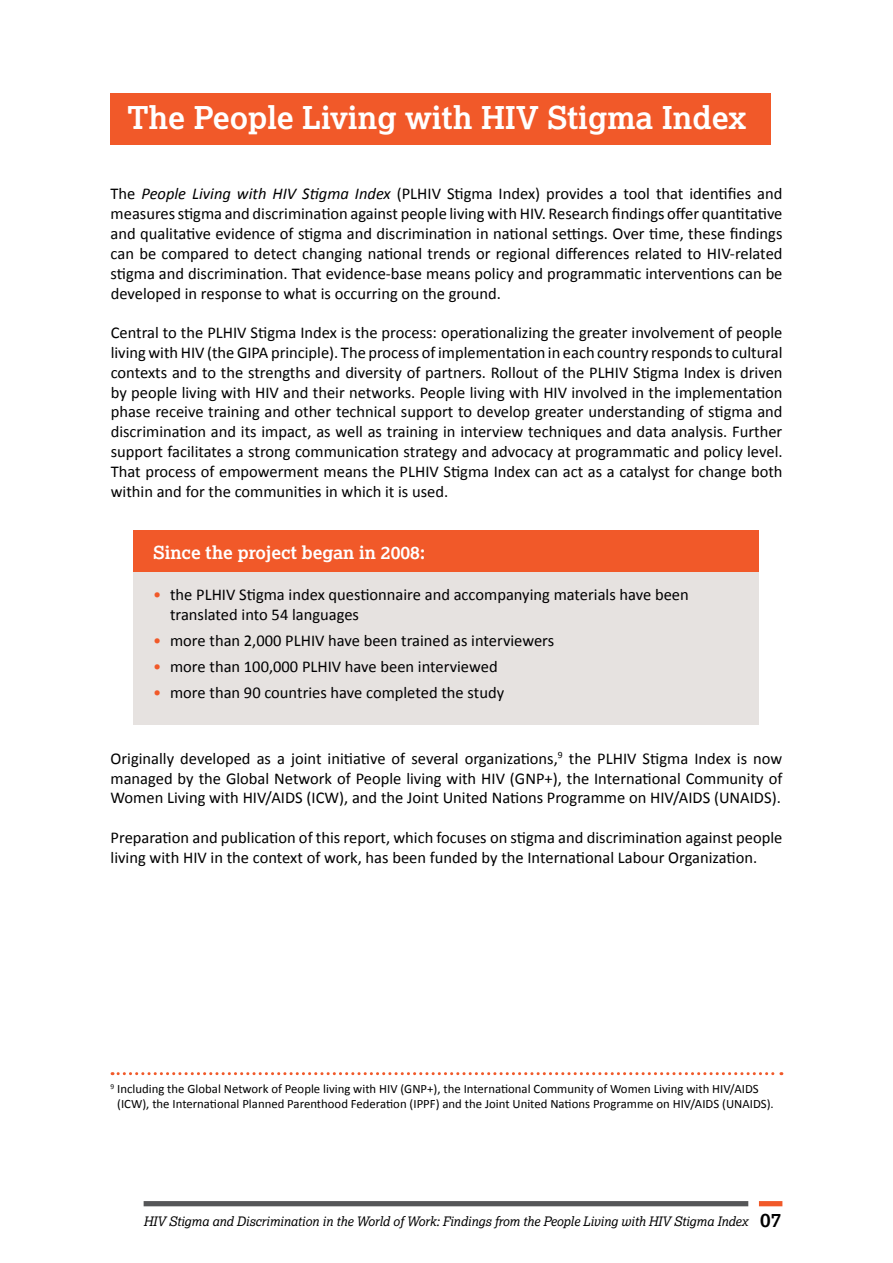
<style>
.page{position:relative;width:893px;height:1263px;background:#fff}
.page>*{position:absolute;margin:0;border:0;box-sizing:border-box;transform-origin:0 0}
.t1{font:700 31.5px "Lexia";color:#fff}
.t2{font:700 18px "Lexia";color:#fff}
.t3{font:16.5px/19.8px "Calibri";color:#000001;text-align:justify}
.t4{font:italic 13.05px "Lexia";letter-spacing:-.01em;color:#000001}
.t5{font:12.75px/15.3px "Calibri";color:#000001}
.s1{font-style:italic}
.s2{color:#f15929}
.s3{font-weight:700;font-style:normal;font-size:19.5px}
</style>
<div class="page">
<div style="left:144px;top:1201px;width:604px;height:5px;background:#555658"></div>
<div style="left:759px;top:1201px;width:23px;height:5px;background:#f15929"></div>
<div style="left:133px;top:531px;width:626px;height:194px;background:#e6e2e0"></div>
<div style="left:133px;top:531px;width:626px;height:41px;background:#f15929"></div>
<svg style="left:112px;top:1072px;width:670px;height:3px"></svg>
<div style="left:111px;top:94px;width:660px;height:51px;background:#f15929"></div>
<h1 class="t1" style="left:127px;top:99px;width:621px">The People Living with HIV Stigma Index</h1>
<p class="t3" style="left:111px;top:184px;width:673px">The <span class="s1">People Living with HIV Stigma Index</span> (PLHIV Stigma Index) provides a tool that identifies and measures stigma and discrimination against people living with HIV. Research findings offer quantitative and qualitative evidence of stigma and discrimination in national settings. Over time, these findings can be compared to detect changing national trends or regional differences related to HIV-related stigma and discrimination. That evidence-base means policy and programmatic interventions can be developed in response to what is occurring on the ground.</p>
<p class="t3" style="left:111px;top:323px;width:673px">Central to the PLHIV Stigma Index is the process: operationalizing the greater involvement of people living with HIV (the GIPA principle). The process of implementation in each country responds to cultural contexts and to the strengths and diversity of partners. Rollout of the PLHIV Stigma Index is driven by people living with HIV and their networks. People living with HIV involved in the implementation phase receive training and other technical support to develop greater understanding of stigma and discrimination and its impact, as well as training in interview techniques and data analysis. Further support facilitates a strong communication strategy and advocacy at programmatic and policy level.<br>That process of empowerment means the PLHIV Stigma Index can act as a catalyst for change both within and for the communities in which it is used.</p>
<p class="t2" style="left:153px;top:541px;width:274px">Since the project began in 2008:</p>
<p class="t3" style="left:170px;top:584px;width:520px;text-indent:-17px"><span class="s2">•</span> the PLHIV Stigma index questionnaire and accompanying materials have been translated into 54 languages</p>
<p class="t3" style="left:153px;top:630px;width:403px"><span class="s2">•</span> more than 2,000 PLHIV have been trained as interviewers</p>
<p class="t3" style="left:153px;top:656px;width:346px"><span class="s2">•</span> more than 100,000 PLHIV have been interviewed</p>
<p class="t3" style="left:153px;top:682px;width:353px"><span class="s2">•</span> more than 90 countries have completed the study</p>
<p class="t3" style="left:111px;top:748px;width:673px">Originally developed as a joint initiative of several organizations,<sup>9</sup> the PLHIV Stigma Index is now managed by the Global Network of People living with HIV (GNP+), the International Community of Women Living with HIV/AIDS (ICW), and the Joint United Nations Programme on HIV/AIDS (UNAIDS).</p>
<p class="t3" style="left:111px;top:827px;width:673px">Preparation and publication of this report, which focuses on stigma and discrimination against people living with HIV in the context of work, has been funded by the International Labour Organization.</p>
<p class="t5" style="left:117px;top:1081px;width:658px;text-indent:-7px"><sup>9</sup> Including the Global Network of People living with HIV (GNP+), the International Community of Women Living with HIV/AIDS (ICW), the International Planned Parenthood Federation (IPPF) and the Joint United Nations Programme on HIV/AIDS (UNAIDS).</p>
<p class="t4" style="left:144px;top:1213px;width:639px">HIV Stigma and Discrimination in the World of Work: Findings from the People Living with HIV Stigma Index <span class="s3">07</span></p>
</div>
